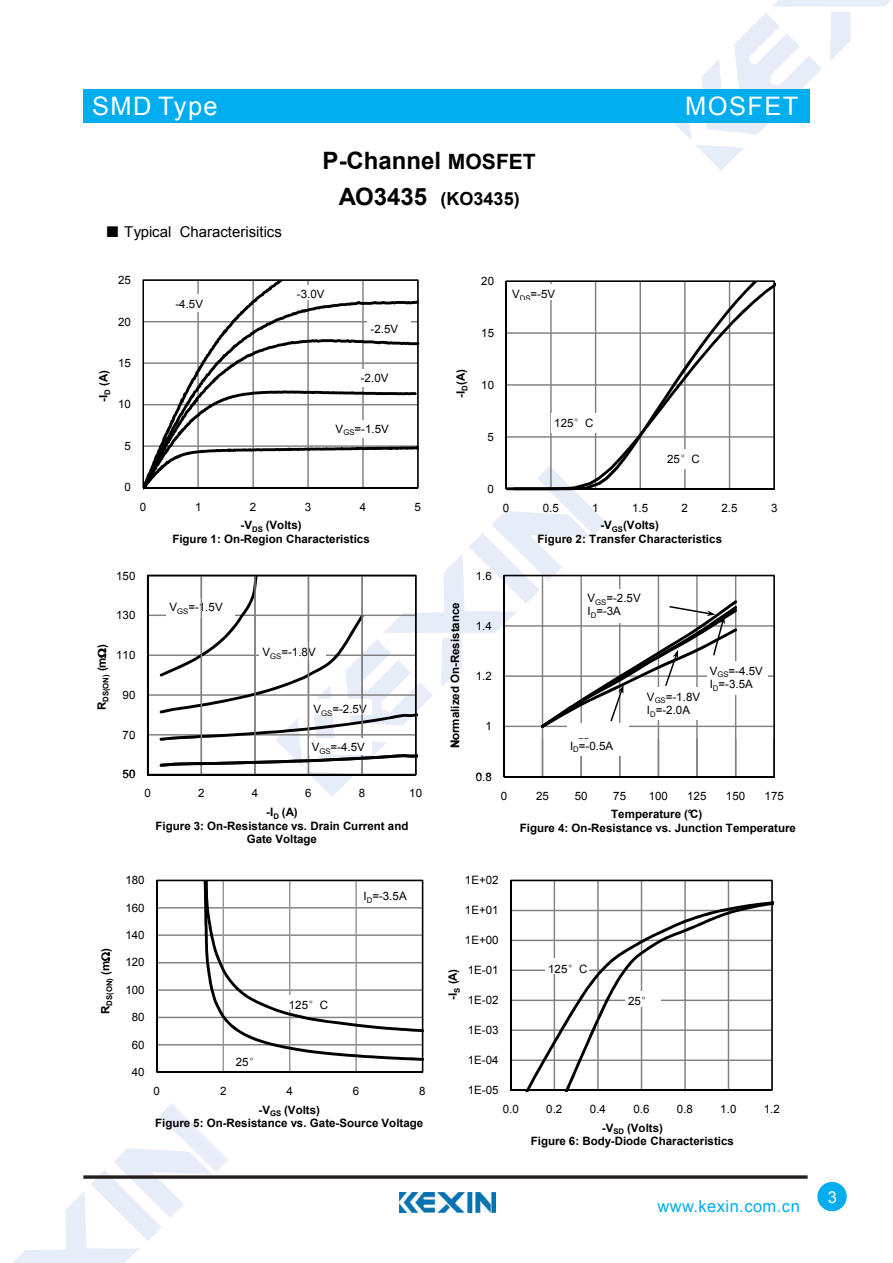
<style>
.page{position:relative;width:893px;height:1263px;background:#fff}
.page>*{position:absolute;margin:0;border:0;box-sizing:border-box;transform-origin:0 0}
.t1{font:25.5px "Arial";letter-spacing:.055em;color:#fff}
.t2{font:700 24px "Arial";color:#000}
.t3{font:700 18px "Arial";letter-spacing:.005em;color:#000}
.t4{font:16.5px "Arial";letter-spacing:.025em;color:#00adef}
.t5{font:16.5px "Arial";color:#fff}
.t6{font:15px "Arial";color:#000}
.t7{font:11.55px/13.4px "Arial";letter-spacing:.005em;color:#000}
.t8{font:700 11.55px/13.4px "Arial";color:#000;text-align:center}
.t9{font:700 7.8px "Arial";letter-spacing:-.005em;color:#000}
.s1{font-family:"Sim Sun"}
.s2{font-size:21px}
.s3{font-size:24px}
.s4{font-family:"TT64 E9 BFA0 t CID Win Char Set FFFF H"}
</style>
<div class="page">
<svg style="left:674px;top:0;width:216px;height:170px"></svg>
<svg style="left:13px;top:1103px;width:215px;height:160px"></svg>
<div style="left:83px;top:89px;width:726px;height:34px;background:#00adef"></div>
<svg style="left:83px;top:1175px;width:725px;height:4px;background:#433f40"></svg>
<div style="left:817px;top:1182px;width:30px;height:29px;background:#00adef;border-radius:50%"></div>
<img style="left:400px;top:1193px;width:95px;height:20px">
<svg style="left:510px;top:880px;width:263px;height:211px"></svg>
<hr style="left:510px;top:880px;width:1px;height:210px;background:#000">
<hr style="left:511px;top:1089px;width:261px;height:2px;background:#000">
<svg style="left:514px;top:900px;width:259px;height:192px"></svg>
<div style="left:625px;top:991px;width:35px;height:15px;background:#fff"></div>
<div style="left:545px;top:958px;width:44px;height:16px;background:#fff"></div>
<svg style="left:143px;top:280px;width:632px;height:517px"></svg>
<hr style="left:503px;top:738px;width:2px;height:39px;background:#000">
<hr style="left:504px;top:776px;width:270px;height:1px;background:#000">
<div style="left:567px;top:723px;width:61px;height:32px;background:#fff"></div>
<svg style="left:156px;top:880px;width:267px;height:193px"></svg>
<hr style="left:156px;top:880px;width:2px;height:192px;background:#000">
<hr style="left:157px;top:1071px;width:266px;height:2px;background:#000">
<svg style="left:202px;top:880px;width:222px;height:181px"></svg>
<div style="left:363px;top:886px;width:44px;height:21px;background:#fff"></div>
<div style="left:233px;top:1052px;width:35px;height:16px;background:#fff"></div>
<div style="left:286px;top:995px;width:47px;height:15px;background:#fff"></div>
<h1 class="t1" style="left:92px;top:89px;width:127px">SMD Type</h1>
<p class="t6" style="left:105px;top:222px;width:178px"><span class="s1">■</span> Typical Characterisitics</p>
<p class="t7" style="left:118px;top:273px;width:14px">25</p>
<p class="t7" style="left:118px;top:315px;width:14px">20</p>
<p class="t8" style="left:97px;top:402px;width:33px;rotate:-90deg">-I<sub>D</sub> (A)</p>
<p class="t7" style="left:118px;top:356px;width:14px">15</p>
<p class="t7" style="left:118px;top:398px;width:14px">10</p>
<p class="t7" style="left:125px;top:439px;width:8px">5</p>
<p class="t7" style="left:125px;top:481px;width:8px">0</p>
<p class="t7" style="left:175px;top:297px;width:29px">-4.5V</p>
<h2 class="t2" style="left:323px;top:145px;width:215px">P-Channel <span class="s2">MOSFET</span></h2>
<h3 class="t3" style="left:339px;top:187px;width:183px"><span class="s3">AO3435</span> (KO3435)</h3>
<p class="t7" style="left:297px;top:288px;width:29px">-3.0V</p>
<p class="t7" style="left:371px;top:323px;width:29px">-2.5V</p>
<p class="t7" style="left:361px;top:372px;width:29px">-2.0V</p>
<p class="t7" style="left:336px;top:422px;width:55px">V<sub>GS</sub>=-1.5V</p>
<p class="t7" style="left:481px;top:274px;width:14px">20</p>
<p class="t8" style="left:454px;top:398px;width:30px;rotate:-90deg">-I<sub>D</sub>(A)</p>
<p class="t7" style="left:481px;top:326px;width:14px">15</p>
<p class="t7" style="left:481px;top:378px;width:14px">10</p>
<p class="t7" style="left:488px;top:430px;width:8px">5</p>
<p class="t7" style="left:488px;top:482px;width:8px">0</p>
<p class="t7" style="left:512px;top:287px;width:45px">V<sub>DS</sub>=-5V</p>
<p class="t7" style="left:554px;top:416px;width:41px">125<span class="s4">°</span>C</p>
<h1 class="t1" style="left:685px;top:89px;width:115px">MOSFET</h1>
<p class="t7" style="left:667px;top:453px;width:34px">25<span class="s4">°</span>C</p>
<p class="t7" style="left:140px;top:500px;width:8px">0</p>
<p class="t7" style="left:195px;top:500px;width:8px">1</p>
<p class="t7" style="left:250px;top:500px;width:8px">2</p>
<p class="t7" style="left:305px;top:500px;width:8px">3</p>
<p class="t7" style="left:360px;top:500px;width:8px">4</p>
<p class="t7" style="left:415px;top:500px;width:8px">5</p>
<p class="t7" style="left:116px;top:569px;width:21px">150</p>
<p class="t7" style="left:116px;top:609px;width:21px">130</p>
<p class="t8" style="left:172px;top:519px;width:199px">-V<sub>DS</sub> (Volts)<br>Figure 1: On-Region Characteristics</p>
<p class="t7" style="left:169px;top:601px;width:55px">V<sub>GS</sub>=-1.5V</p>
<p class="t9" style="left:101px;top:710px;width:67px;rotate:-90deg"><sup>R</sup>DS(ON) <sup>(m</sup> <sup>)</sup></p>
<p class="t7" style="left:263px;top:645px;width:55px">V<sub>GS</sub>=-1.8V</p>
<p class="t7" style="left:116px;top:648px;width:21px">110</p>
<p class="t7" style="left:123px;top:688px;width:14px">90</p>
<p class="t7" style="left:313px;top:702px;width:55px">V<sub>GS</sub>=-2.5V</p>
<p class="t7" style="left:123px;top:728px;width:14px">70</p>
<p class="t7" style="left:123px;top:768px;width:14px">50</p>
<p class="t7" style="left:312px;top:741px;width:55px">V<sub>GS</sub>=-4.5V</p>
<p class="t7" style="left:144px;top:787px;width:8px">0</p>
<p class="t7" style="left:198px;top:787px;width:8px">2</p>
<p class="t7" style="left:252px;top:787px;width:8px">4</p>
<p class="t7" style="left:305px;top:787px;width:8px">6</p>
<p class="t7" style="left:359px;top:787px;width:8px">8</p>
<p class="t7" style="left:409px;top:787px;width:14px">10</p>
<p class="t8" style="left:156px;top:806px;width:254px">-I<sub>D</sub> (A)<br>Figure 3: On-Resistance vs. Drain Current and<br>Gate Voltage</p>
<p class="t9" style="left:104px;top:1014px;width:67px;rotate:-90deg"><sup>R</sup>DS(ON) <sup>(m</sup> <sup>)</sup></p>
<p class="t7" style="left:125px;top:874px;width:21px">180</p>
<p class="t7" style="left:125px;top:901px;width:21px">160</p>
<p class="t7" style="left:125px;top:929px;width:21px">140</p>
<p class="t7" style="left:125px;top:956px;width:21px">120</p>
<p class="t7" style="left:125px;top:983px;width:21px">100</p>
<p class="t7" style="left:132px;top:1011px;width:14px">80</p>
<p class="t7" style="left:132px;top:1038px;width:14px">60</p>
<p class="t7" style="left:132px;top:1065px;width:14px">40</p>
<p class="t7" style="left:363px;top:890px;width:45px">I<sub>D</sub>=-3.5A</p>
<p class="t7" style="left:236px;top:1056px;width:26px">25<span class="s4">°</span></p>
<p class="t7" style="left:289px;top:999px;width:41px">125<span class="s4">°</span>C</p>
<p class="t7" style="left:154px;top:1084px;width:8px">0</p>
<p class="t7" style="left:220px;top:1084px;width:8px">2</p>
<p class="t7" style="left:286px;top:1084px;width:8px">4</p>
<p class="t7" style="left:353px;top:1084px;width:8px">6</p>
<p class="t7" style="left:419px;top:1084px;width:8px">8</p>
<p class="t8" style="left:155px;top:1103px;width:270px">-V<sub>GS</sub> (Volts)<br>Figure 5: On-Resistance vs. Gate-Source Voltage</p>
<p class="t7" style="left:503px;top:501px;width:8px">0</p>
<p class="t7" style="left:543px;top:501px;width:18px">0.5</p>
<p class="t7" style="left:592px;top:501px;width:8px">1</p>
<p class="t7" style="left:632px;top:501px;width:18px">1.5</p>
<p class="t7" style="left:681px;top:501px;width:8px">2</p>
<p class="t7" style="left:721px;top:501px;width:18px">2.5</p>
<p class="t7" style="left:771px;top:501px;width:8px">3</p>
<p class="t7" style="left:476px;top:569px;width:18px">1.6</p>
<p class="t8" style="left:537px;top:519px;width:186px">-V<sub>GS</sub>(Volts)<br>Figure 2: Transfer Characteristics</p>
<p class="t8" style="left:449px;top:748px;width:148px;rotate:-90deg">Normalized On-Resistance</p>
<p class="t7" style="left:587px;top:592px;width:55px">V<sub>GS</sub>=-2.5V<br>I<sub>D</sub>=-3A</p>
<p class="t7" style="left:476px;top:619px;width:18px">1.4</p>
<p class="t7" style="left:476px;top:669px;width:18px">1.2</p>
<p class="t7" style="left:647px;top:690px;width:55px">V<sub>GS</sub>=-1.8V<br>I<sub>D</sub>=-2.0A</p>
<p class="t7" style="left:485px;top:720px;width:8px">1</p>
<p class="t7" style="left:570px;top:739px;width:45px">I<sub>D</sub>=-0.5A</p>
<p class="t7" style="left:476px;top:770px;width:18px">0.8</p>
<p class="t7" style="left:710px;top:664px;width:55px">V<sub>GS</sub>=-4.5V<br>I<sub>D</sub>=-3.5A</p>
<p class="t7" style="left:501px;top:789px;width:8px">0</p>
<p class="t7" style="left:536px;top:789px;width:14px">25</p>
<p class="t7" style="left:575px;top:789px;width:14px">50</p>
<p class="t7" style="left:613px;top:789px;width:14px">75</p>
<p class="t7" style="left:649px;top:789px;width:21px">100</p>
<p class="t7" style="left:687px;top:789px;width:21px">125</p>
<p class="t7" style="left:726px;top:789px;width:21px">150</p>
<p class="t7" style="left:764px;top:789px;width:21px">175</p>
<p class="t8" style="left:520px;top:808px;width:278px">Temperature (°C)<br>Figure 4: On-Resistance vs. Junction Temperature</p>
<p class="t7" style="left:465px;top:874px;width:35px">1E+02</p>
<p class="t7" style="left:465px;top:904px;width:35px">1E+01</p>
<p class="t7" style="left:465px;top:934px;width:35px">1E+00</p>
<p class="t8" style="left:447px;top:1000px;width:32px;rotate:-90deg">-I<sub>S</sub> (A)</p>
<p class="t7" style="left:468px;top:964px;width:32px">1E-01</p>
<p class="t7" style="left:468px;top:994px;width:32px">1E-02</p>
<p class="t7" style="left:468px;top:1024px;width:32px">1E-03</p>
<p class="t7" style="left:468px;top:1053px;width:32px">1E-04</p>
<p class="t7" style="left:468px;top:1083px;width:32px">1E-05</p>
<p class="t7" style="left:548px;top:962px;width:41px">125<span class="s4">°</span>C</p>
<p class="t7" style="left:628px;top:995px;width:26px">25<span class="s4">°</span></p>
<p class="t7" style="left:503px;top:1102px;width:18px">0.0</p>
<p class="t7" style="left:546px;top:1102px;width:18px">0.2</p>
<p class="t7" style="left:590px;top:1102px;width:18px">0.4</p>
<p class="t7" style="left:633px;top:1102px;width:18px">0.6</p>
<p class="t7" style="left:677px;top:1102px;width:18px">0.8</p>
<p class="t7" style="left:720px;top:1102px;width:18px">1.0</p>
<p class="t7" style="left:764px;top:1102px;width:18px">1.2</p>
<p class="t8" style="left:531px;top:1121px;width:205px">-V<sub>SD</sub> (Volts)<br>Figure 6: Body-Diode Characteristics</p>
<h3 class="t4" style="left:657px;top:1196px;width:144px">www.kexin.com.cn</h3>
<h3 class="t5" style="left:828px;top:1186px;width:11px">3</h3>
</div>
